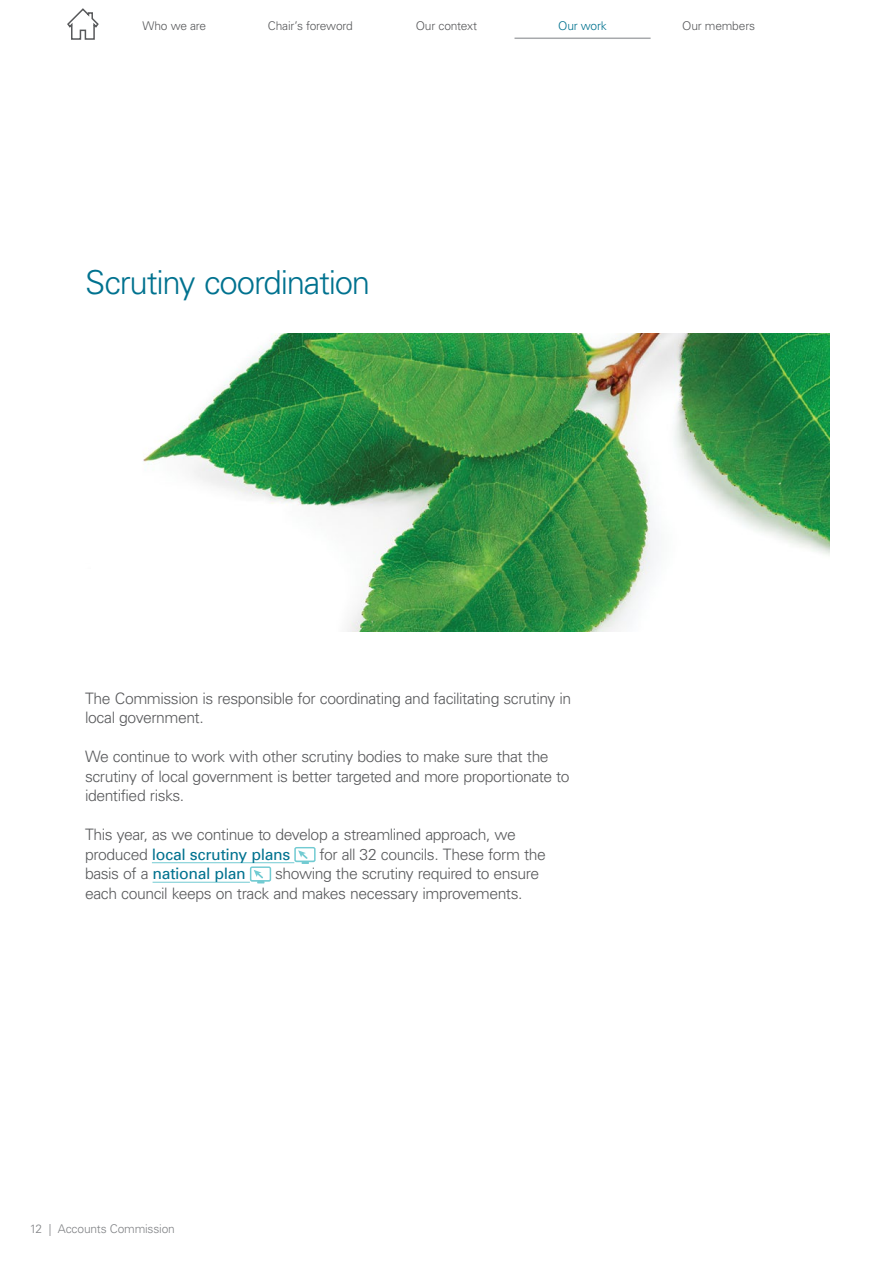
<style>
.page{position:relative;width:893px;height:1263px;background:#fff}
.page>*{position:absolute;margin:0;border:0;box-sizing:border-box;transform-origin:0 0}
.AR-Subhead_1{font:300 33px "Univers";letter-spacing:-.035em;color:#00728f}
.AR-Body_text{font:300 15.75px/19.5px "Univers";letter-spacing:-.03em;color:#58595b}
.AR-Body_text-2{font:15.75px "Univers";letter-spacing:-.025em;color:#00728f}
.t1{font:300 12px "Univers";letter-spacing:-.015em;color:#58595b}
.t2{font:300 12px "Univers";letter-spacing:-.015em;color:#808285}
.t3{font:300 12px "Univers";letter-spacing:-.015em;color:#00728f}
.s1{font-weight:400;color:#00728f}
.s2{font-weight:300;color:#58595b}
</style>
<div class="page">
<hr style="left:514px;top:38px;width:137px;height:1px;background:#a7a9ac">
<hr style="left:152px;top:862px;width:142px;height:1px;background:#72cbd2">
<hr style="left:153px;top:882px;width:97px;height:1px;background:#72cbd2">
<svg style="left:294px;top:847px;width:22px;height:17px"></svg>
<svg style="left:250px;top:866px;width:21px;height:17px"></svg>
<img style="left:143px;top:334px;width:686px;height:297px">
<svg style="left:67px;top:8px;width:32px;height:32px"></svg>
<p class="t1" style="left:142px;top:18px;width:65px">Who we are</p>
<p class="t1" style="left:268px;top:18px;width:86px">Chair’s foreword</p>
<p class="t1" style="left:416px;top:18px;width:63px">Our context</p>
<p class="t3" style="left:558px;top:18px;width:50px">Our work</p>
<p class="t1" style="left:682px;top:18px;width:75px">Our members</p>
<p class="AR-Subhead_1" style="left:85px;top:263px;width:287px">Scrutiny coordination</p>
<p class="AR-Body_text" style="left:85px;top:688px;width:488px">The Commission is responsible for coordinating and facilitating scrutiny in local government.</p>
<p class="AR-Body_text" style="left:85px;top:747px;width:486px">We continue to work with other scrutiny bodies to make sure that the scrutiny of local government is better targeted and more proportionate to identified risks.</p>
<p class="AR-Body_text" style="left:85px;top:825px;width:432px">This year, as we continue to develop a streamlined approach, we produced <span class="s1">local scrutiny plans</span></p>
<p class="AR-Body_text" style="left:320px;top:844px;width:228px">for all 32 councils. These form the</p>
<p class="AR-Body_text-2" style="left:85px;top:864px;width:162px"><span class="s2">basis of a</span> national plan</p>
<p class="AR-Body_text" style="left:85px;top:864px;width:456px;text-indent:190px">showing the scrutiny required to ensure each council keeps on track and makes necessary improvements.</p>
<p class="t2" style="left:30px;top:1222px;width:147px">12 | Accounts Commission</p>
</div>
